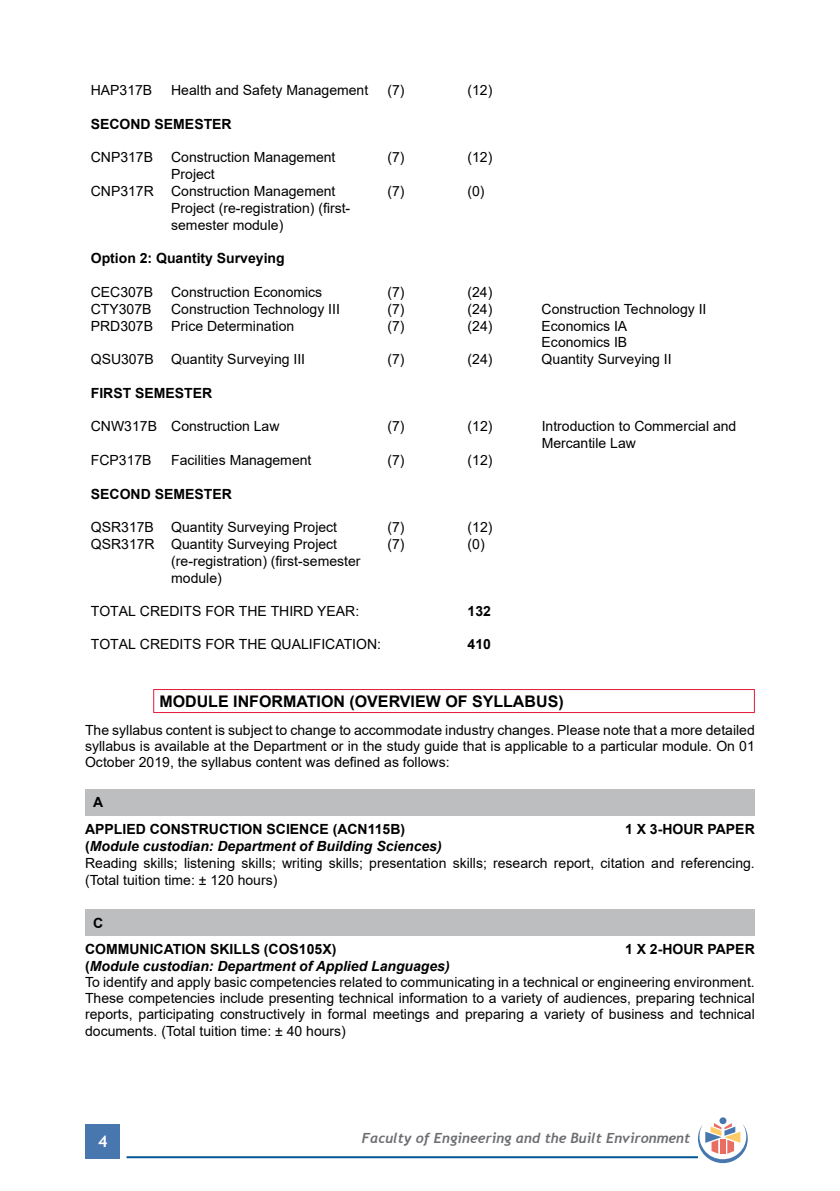
<style>
.page{position:relative;width:840px;height:1191px;background:#fff}
.page>*{position:absolute;margin:0;border:0;box-sizing:border-box;transform-origin:0 0}
.t1{font:700 16px "Arial";color:#000}
.t2{font:700 16px "Trebuchet MS";color:#fff}
.t3{font:14px/16.8px "Arial";color:#000}
.t4{font:700 14px/26.8px "Arial";color:#000}
.t5{font:italic 700 14px "Trebuchet";color:#6d6e71}
.s1{font-weight:700}
.s2{font-weight:700;font-style:italic}
</style>
<div class="page">
<div style="left:86px;top:1124px;width:34px;height:34px;background:#4777ae"></div>
<hr style="left:126px;top:1156px;width:571px;height:2px;background:#005596">
<div style="left:719px;top:1117px;width:7px;height:7px;background:#4777ae;border-radius:50%"></div>
<svg style="left:697px;top:1123px;width:50px;height:40px"></svg>
<hr style="left:153px;top:689px;width:601px;height:1px;background:#e31837">
<svg style="left:153px;top:690px;width:1px;height:22px"></svg>
<svg style="left:753px;top:690px;width:1px;height:22px"></svg>
<hr style="left:153px;top:712px;width:601px;height:1px;background:#e31837">
<div style="left:85px;top:789px;width:669px;height:26px;background:#bcbec0"></div>
<div style="left:85px;top:909px;width:669px;height:26px;background:#bcbec0"></div>
<p class="t3" style="left:91px;top:82px;width:63px">HAP317B</p>
<p class="t3" style="left:171px;top:82px;width:198px">Health and Safety Management</p>
<p class="t3" style="left:387px;top:82px;width:19px">(7)</p>
<p class="t3" style="left:467px;top:82px;width:26px">(12)</p>
<p class="t4" style="left:91px;top:111px;width:142px">SECOND SEMESTER</p>
<p class="t3" style="left:91px;top:149px;width:64px">CNP317B</p>
<p class="t3" style="left:171px;top:149px;width:166px">Construction Management</p>
<p class="t3" style="left:387px;top:149px;width:19px">(7)</p>
<p class="t3" style="left:467px;top:149px;width:26px">(12)</p>
<p class="t3" style="left:91px;top:166px;width:246px;text-indent:80px">Project<br>CNP317R Construction Management</p>
<p class="t3" style="left:387px;top:183px;width:19px">(7)</p>
<p class="t3" style="left:467px;top:183px;width:19px">(0)</p>
<p class="t3" style="left:171px;top:199px;width:180px">Project (re-registration) (first&shy;semester module)</p>
<p class="t4" style="left:91px;top:245px;width:195px">Option 2: Quantity Surveying</p>
<p class="t3" style="left:91px;top:283px;width:64px">CEC307B</p>
<p class="t3" style="left:171px;top:283px;width:152px">Construction Economics</p>
<p class="t3" style="left:387px;top:283px;width:19px">(7)</p>
<p class="t3" style="left:467px;top:283px;width:26px">(24)</p>
<p class="t3" style="left:91px;top:300px;width:62px">CTY307B</p>
<p class="t3" style="left:171px;top:300px;width:170px">Construction Technology III</p>
<p class="t3" style="left:387px;top:300px;width:19px">(7)</p>
<p class="t3" style="left:467px;top:300px;width:26px">(24)</p>
<p class="t3" style="left:541px;top:300px;width:166px">Construction Technology II</p>
<p class="t3" style="left:91px;top:317px;width:64px">PRD307B</p>
<p class="t3" style="left:171px;top:317px;width:124px">Price Determination</p>
<p class="t3" style="left:387px;top:317px;width:19px">(7)</p>
<p class="t3" style="left:467px;top:317px;width:26px">(24)</p>
<p class="t3" style="left:541px;top:317px;width:87px">Economics IA<br>Economics IB</p>
<p class="t3" style="left:91px;top:351px;width:216px">QSU307B Quantity Surveying III</p>
<p class="t3" style="left:387px;top:351px;width:19px">(7)</p>
<p class="t3" style="left:467px;top:351px;width:26px">(24)</p>
<p class="t3" style="left:541px;top:351px;width:131px">Quantity Surveying II</p>
<p class="t4" style="left:91px;top:379px;width:123px">FIRST SEMESTER</p>
<p class="t3" style="left:91px;top:418px;width:190px">CNW317B Construction Law</p>
<p class="t3" style="left:387px;top:418px;width:19px">(7)</p>
<p class="t3" style="left:467px;top:418px;width:26px">(12)</p>
<p class="t3" style="left:541px;top:418px;width:196px">Introduction to Commercial and<br>Mercantile Law</p>
<p class="t3" style="left:91px;top:451px;width:62px">FCP317B</p>
<p class="t3" style="left:171px;top:451px;width:142px">Facilities Management</p>
<p class="t3" style="left:387px;top:451px;width:19px">(7)</p>
<p class="t3" style="left:467px;top:451px;width:26px">(12)</p>
<p class="t4" style="left:91px;top:480px;width:142px">SECOND SEMESTER</p>
<p class="t3" style="left:91px;top:519px;width:248px">QSR317B Quantity Surveying Project</p>
<p class="t3" style="left:387px;top:519px;width:19px">(7)</p>
<p class="t3" style="left:467px;top:519px;width:26px">(12)</p>
<p class="t3" style="left:91px;top:535px;width:248px">QSR317R Quantity Surveying Project</p>
<p class="t3" style="left:387px;top:535px;width:19px">(7)</p>
<p class="t3" style="left:467px;top:535px;width:19px">(0)</p>
<p class="t3" style="left:171px;top:552px;width:191px">(re-registration) (first-semester module)</p>
<p class="t3" style="left:91px;top:603px;width:270px">TOTAL CREDITS FOR THE THIRD YEAR:</p>
<p class="t4" style="left:467px;top:598px;width:25px">132</p>
<p class="t3" style="left:91px;top:635px;width:291px">TOTAL CREDITS FOR THE QUALIFICATION:</p>
<p class="t4" style="left:467px;top:631px;width:25px">410</p>
<p class="t1" style="left:159px;top:690px;width:405px">MODULE INFORMATION (OVERVIEW OF SYLLABUS)</p>
<p class="t3" style="left:85px;top:722px;width:671px;line-height:16px;text-align:justify">The syllabus content is subject to change to accommodate industry changes. Please note that a more detailed syllabus is available at the Department or in the study guide that is applicable to a particular module. On 01<br>October 2019, the syllabus content was defined as follows:</p>
<p class="t4" style="left:85px;top:789px;width:321px;text-indent:8px">A<br>APPLIED CONSTRUCTION SCIENCE (ACN115B)</p>
<p class="t4" style="left:624px;top:816px;width:131px">1 X 3-HOUR PAPER</p>
<p class="t3" style="left:85px;top:837px;width:671px"><span class="s1">(</span><span class="s2">Module custodian: Department of Building Sciences)<br></span>Reading skills; listening skills; writing skills; presentation skills; research report, citation and referencing. (Total tuition time: ± 120 hours)</p>
<p class="t4" style="left:85px;top:909px;width:252px;text-indent:8px">C<br>COMMUNICATION SKILLS (COS105X)</p>
<p class="t4" style="left:624px;top:936px;width:131px">1 X 2-HOUR PAPER</p>
<p class="t3" style="left:85px;top:958px;width:671px;line-height:16.2px"><span class="s1">(</span><span class="s2">Module custodian: Department of Applied Languages)<br></span>To identify and apply basic competencies related to communicating in a technical or engineering environment.<br>These competencies include presenting technical information to a variety of audiences, preparing technical reports, participating constructively in formal meetings and preparing a variety of business and technical documents. (Total tuition time: ± 40 hours)</p>
<p class="t2" style="left:98px;top:1131px;width:11px">4</p>
<p class="t5" style="left:362px;top:1129px;width:329px">Faculty of Engineering and the Built Environment</p>
</div>
